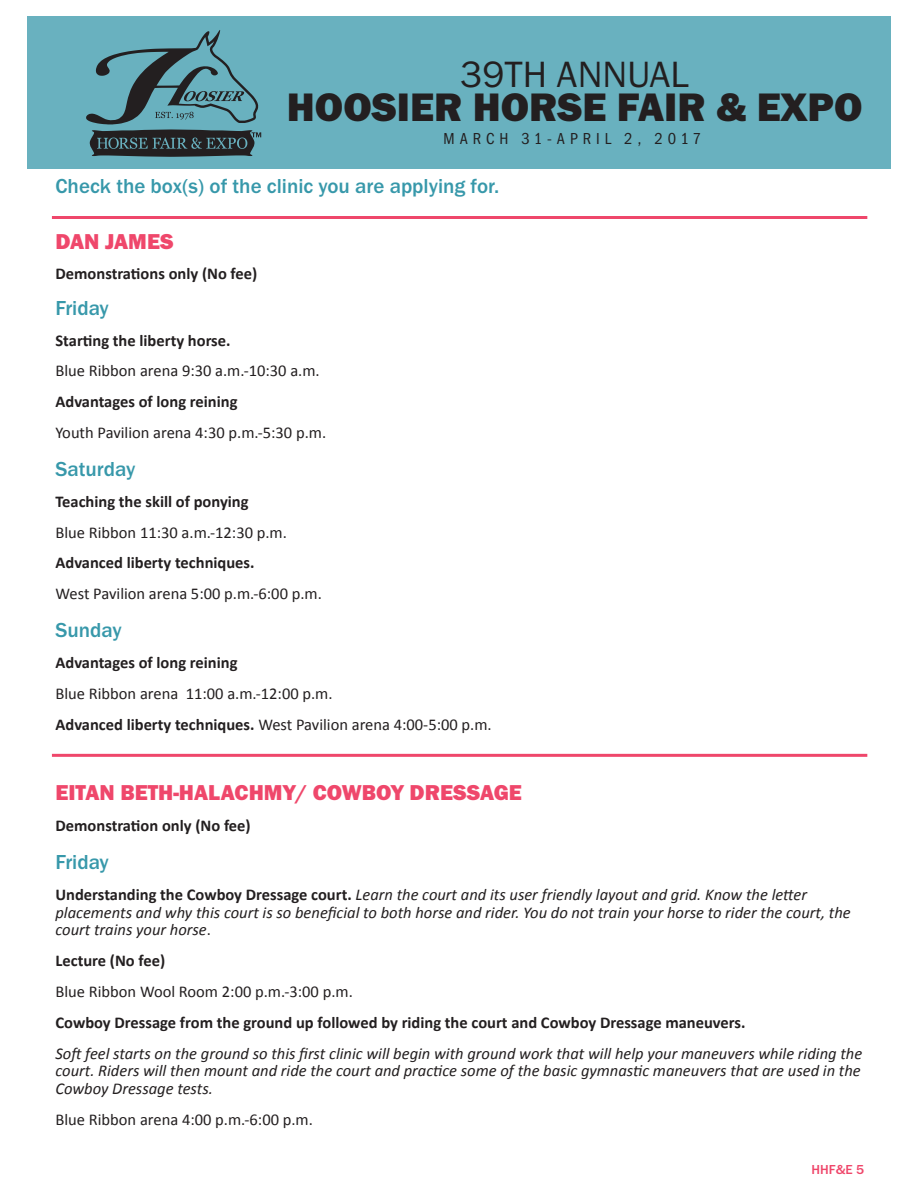
<style>
.page{position:relative;width:918px;height:1188px;background:#fff}
.page>*{position:absolute;margin:0;border:0;box-sizing:border-box;transform-origin:0 0}
.t1{font:800 41.25px "FS Franklin Gothic H";color:#231f20}
.t2{font:37.95px "FS Franklin Gothic";color:#231f20}
.t3{font:800 22.35px "FS Franklin Gothic H";color:#ef476b}
.t4{font:700 21px "FS Franklin Gothic";color:#3798aa}
.t5{font:italic 16.5px/17.9px "Calibri";color:#231f20}
.t6{font:16.5px "Calibri";color:#231f20}
.t7{font:700 16.5px "Calibri";color:#231f20}
.t8{font:16.5px "FS Franklin Gothic Cond";letter-spacing:.3em;color:#231f20}
.t9{font:700 13.5px "FS Franklin Gothic";color:#ef476b}
.s1{font-weight:700}
.s2{font-weight:700;font-style:normal}
.s3{font-style:normal}
</style>
<div class="page">
<div style="left:27px;top:16px;width:864px;height:152px;background:#69b1bf"></div>
<svg style="left:86px;top:30px;width:175px;height:127px"></svg>
<hr style="left:52px;top:216px;width:815px;height:3px;background:#ef476b">
<hr style="left:52px;top:754px;width:815px;height:3px;background:#ef476b">
<h2 class="t2" style="left:460px;top:54px;width:231px">39TH ANNUAL</h2>
<h1 class="t1" style="left:287px;top:83px;width:577px">HOOSIER HORSE FAIR &amp; EXPO</h1>
<p class="t8" style="left:444px;top:129px;width:259px">MARCH 31-APRIL 2, 2017</p>
<p class="t4" style="left:56px;top:174px;width:445px">Check the box(s) of the clinic you are applying for.</p>
<p class="t3" style="left:56px;top:228px;width:120px">DAN JAMES</p>
<p class="t7" style="left:56px;top:263px;width:203px">Demonstrations only (No fee)</p>
<p class="t4" style="left:56px;top:296px;width:55px">Friday</p>
<p class="t7" style="left:56px;top:330px;width:177px">Starting the liberty horse.</p>
<p class="t6" style="left:56px;top:361px;width:266px">Blue Ribbon arena 9:30 a.m.-10:30 a.m.</p>
<p class="t7" style="left:56px;top:391px;width:184px">Advantages of long reining</p>
<p class="t6" style="left:56px;top:422px;width:272px">Youth Pavilion arena 4:30 p.m.-5:30 p.m.</p>
<p class="t4" style="left:56px;top:457px;width:81px">Saturday</p>
<p class="t7" style="left:56px;top:491px;width:195px">Teaching the skill of ponying</p>
<p class="t6" style="left:56px;top:522px;width:233px">Blue Ribbon 11:30 a.m.-12:30 p.m.</p>
<p class="t7" style="left:56px;top:552px;width:201px">Advanced liberty techniques.</p>
<p class="t6" style="left:56px;top:583px;width:268px">West Pavilion arena 5:00 p.m.-6:00 p.m.</p>
<p class="t4" style="left:56px;top:619px;width:68px">Sunday</p>
<p class="t7" style="left:56px;top:652px;width:184px">Advantages of long reining</p>
<p class="t6" style="left:56px;top:683px;width:279px">Blue Ribbon arena 11:00 a.m.-12:00 p.m.</p>
<p class="t6" style="left:56px;top:714px;width:438px"><span class="s1">Advanced liberty techniques.</span> West Pavilion arena 4:00-5:00 p.m.</p>
<p class="t3" style="left:56px;top:780px;width:468px">EITAN BETH-HALACHMY/ COWBOY DRESSAGE</p>
<p class="t7" style="left:56px;top:815px;width:197px">Demonstration only (No fee)</p>
<p class="t4" style="left:56px;top:850px;width:55px">Friday</p>
<p class="t5" style="left:56px;top:885px;width:797px"><span class="s2">Understanding the Cowboy Dressage court.</span> Learn the court and its user friendly layout and grid. Know the letter placements and why this court is so beneficial to both horse and rider. You do not train your horse to rider the court, the court trains your horse<span class="s3">.</span></p>
<p class="t7" style="left:56px;top:950px;width:111px">Lecture (No fee)</p>
<p class="t6" style="left:56px;top:981px;width:299px">Blue Ribbon Wool Room 2:00 p.m.-3:00 p.m.</p>
<p class="t7" style="left:56px;top:1012px;width:692px">Cowboy Dressage from the ground up followed by riding the court and Cowboy Dressage maneuvers.</p>
<p class="t5" style="left:56px;top:1044px;width:808px;text-align:justify">Soft feel starts on the ground so this first clinic will begin with ground work that will help your maneuvers while riding the court. Riders will then mount and ride the court and practice some of the basic gymnastic maneuvers that are used in the Cowboy Dressage tests.</p>
<p class="t6" style="left:56px;top:1109px;width:259px">Blue Ribbon arena 4:00 p.m.-6:00 p.m.</p>
<p class="t9" style="left:812px;top:1162px;width:54px">HHF&amp;E 5</p>
</div>
